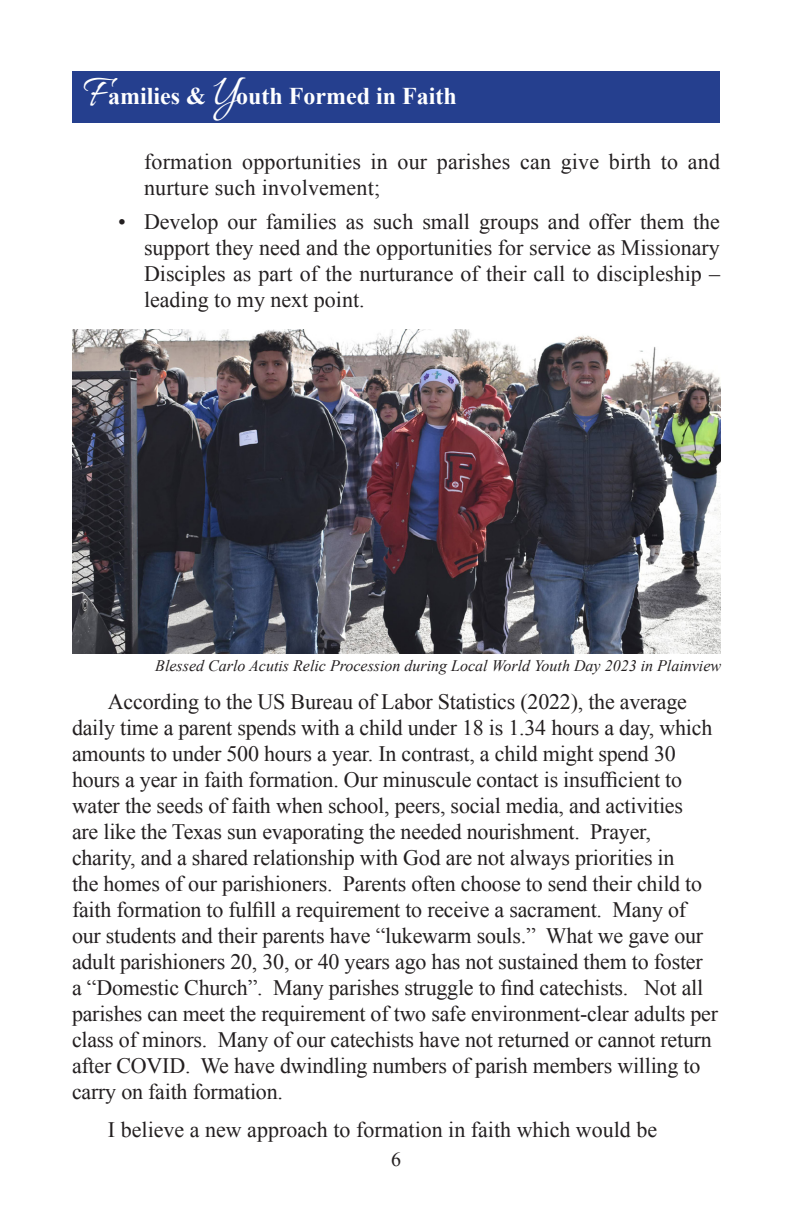
<style>
.page{position:relative;width:792px;height:1224px;background:#fff}
.page>*{position:absolute;margin:0;border:0;box-sizing:border-box;transform-origin:0 0}
.t1{font:46px "Allura";color:#fff}
.t2{font:700 24px "Times New Roman";color:#fff}
.t3{font:22px/26px "Times New Roman";letter-spacing:-.01em;color:#231f20;text-align:justify}
.t4{font:22px/26px "Times New Roman";letter-spacing:.01em;color:#231f20}
.t5{font:20px "Times New Roman";color:#231f20}
.t6{font:italic 16px "Times New Roman";color:#231f20}
</style>
<div class="page">
<img style="left:72px;top:329px;width:648px;height:324px">
<div style="left:72px;top:71px;width:648px;height:52px;background:#253f8e"></div>
<p class="t1" style="left:213px;top:66px;width:26px">Y</p>
<p class="t1" style="left:84px;top:67px;width:26px">F</p>
<p class="t2" style="left:108px;top:79px;width:350px">amilies &amp; outh Formed in Faith</p>
<p class="t4" style="left:144px;top:149px;width:578px">formation opportunities in our parishes can give birth to and nurture such involvement;</p>
<p class="t3" style="left:144px;top:209px;width:578px;text-indent:-26px">• Develop our families as such small groups and offer them the support they need and the opportunities for service as Missionary Disciples as part of the nurturance of their call to discipleship – leading to my next point.</p>
<p class="t6" style="left:155px;top:654px;width:567px">Blessed Carlo Acutis Relic Procession during Local World Youth Day 2023 in Plainview</p>
<p class="t3" style="left:72px;top:689px;width:648px;text-align:left;text-indent:36px">According to the US Bureau of Labor Statistics (2022), the average daily time a parent spends with a child under 18 is 1.34 hours a day, which amounts to under 500 hours a year. In contrast, a child might spend 30 hours a year in faith formation. Our minuscule contact is insufficient to water the seeds of faith when school, peers, social media, and activities<br>are like the Texas sun evaporating the needed nourishment. Prayer, charity, and a shared relationship with God are not always priorities in<br>the homes of our parishioners. Parents often choose to send their child to faith formation to fulfill a requirement to receive a sacrament. Many of our students and their parents have “lukewarm souls.” What we gave our adult parishioners 20, 30, or 40 years ago has not sustained them to foster<br>a “Domestic Church”. Many parishes struggle to find catechists. Not all parishes can meet the requirement of two safe environment-clear adults per class of minors. Many of our catechists have not returned or cannot return after COVID. We have dwindling numbers of parish members willing to carry on faith formation.</p>
<p class="t3" style="left:108px;top:1117px;width:551px">I believe a new approach to formation in faith which would be</p>
<p class="t5" style="left:391px;top:1146px;width:11px">6</p>
</div>
